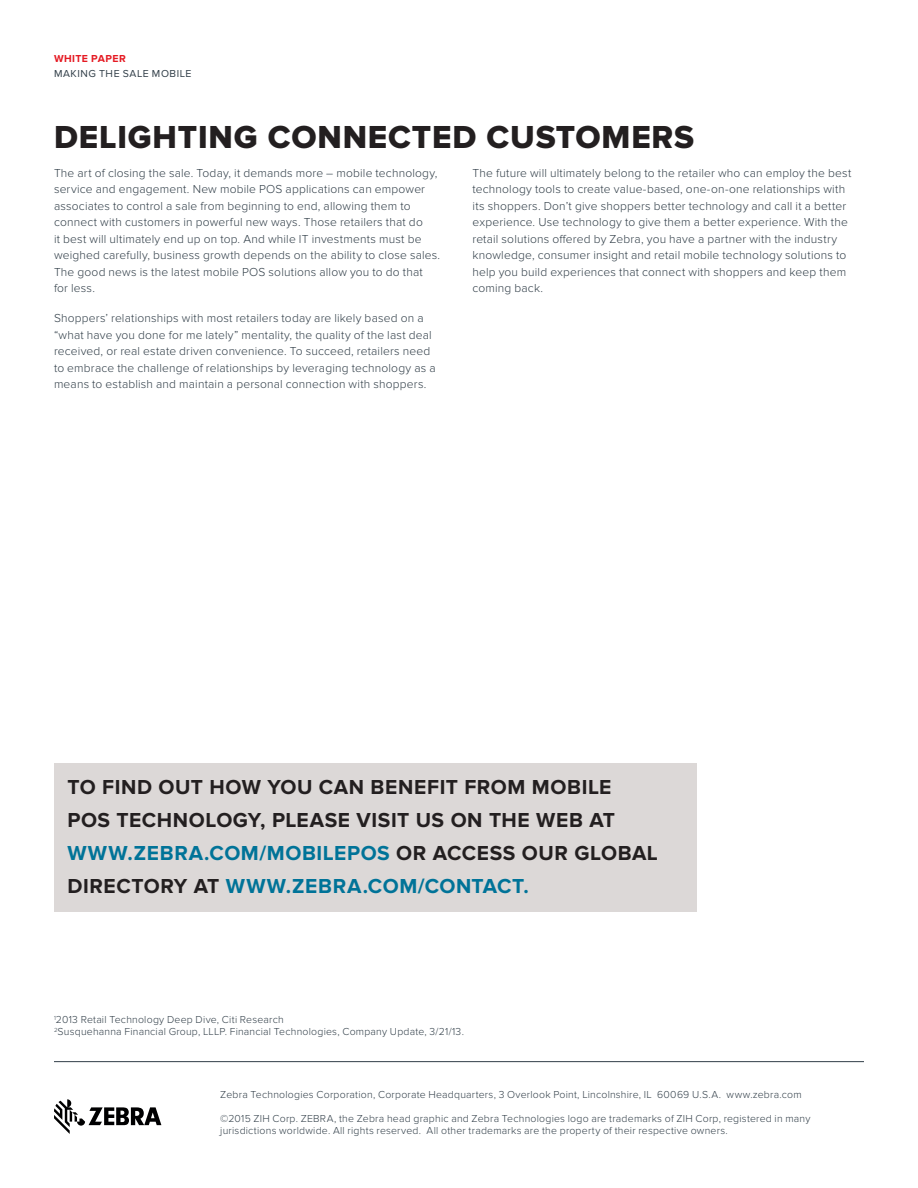
<style>
.page{position:relative;width:918px;height:1188px;background:#fff}
.page>*{position:absolute;margin:0;border:0;box-sizing:border-box;transform-origin:0 0}
.Header_1{font:33px "Proxima Nova Extrabld";letter-spacing:.025em;color:#231f20}
.Callout_Text{font:700 21px/33px "Proxima Nova";letter-spacing:.03em;color:#231f20}
.Body_Copy__Alternati{font:300 12px/16.5px "Proxima Nova";letter-spacing:.015em;color:#313e48}
.Subtext_Caption{font:300 10.5px/12px "Proxima Nova";letter-spacing:.02em;color:#313e48}
.t1{font:10.5px "Proxima Nova";letter-spacing:.05em;color:#313e48}
.t2{font:700 10.5px "Proxima Nova";letter-spacing:.04em;color:#e51a23}
.s1{color:#007398}
</style>
<div class="page">
<div style="left:54px;top:764px;width:643px;height:148px;background:#dcd8d7"></div>
<hr style="left:54px;top:1061px;width:810px;height:1px;background:#313e48">
<svg style="left:54px;top:1099px;width:107px;height:35px"></svg>
<p class="t2" style="left:54px;top:53px;width:73px">WHITE PAPER</p>
<p class="t1" style="left:54px;top:67px;width:139px">MAKING THE SALE MOBILE</p>
<p class="Header_1" style="left:54px;top:118px;width:642px">DELIGHTING CONNECTED CUSTOMERS</p>
<p class="Body_Copy__Alternati" style="left:54px;top:165px;width:388px">The art of closing the sale. Today, it demands more – mobile technology, service and engagement. New mobile POS applications can empower associates to control a sale from beginning to end, allowing them to connect with customers in powerful new ways. Those retailers that do<br>it best will ultimately end up on top. And while IT investments must be weighed carefully, business growth depends on the ability to close sales.<br>The good news is the latest mobile POS solutions allow you to do that<br>for less.</p>
<p class="Body_Copy__Alternati" style="left:54px;top:310px;width:383px">Shoppers’ relationships with most retailers today are likely based on a “what have you done for me lately” mentality, the quality of the last deal received, or real estate driven convenience. To succeed, retailers need to embrace the challenge of relationships by leveraging technology as a means to establish and maintain a personal connection with shoppers.</p>
<p class="Body_Copy__Alternati" style="left:472px;top:165px;width:380px">The future will ultimately belong to the retailer who can employ the best technology tools to create value-based, one-on-one relationships with its shoppers. Don’t give shoppers better technology and call it a better experience. Use technology to give them a better experience. With the retail solutions offered by Zebra, you have a partner with the industry knowledge, consumer insight and retail mobile technology solutions to help you build experiences that connect with shoppers and keep them coming back.</p>
<p class="Callout_Text" style="left:68px;top:771px;width:592px">TO FIND OUT HOW YOU CAN BENEFIT FROM MOBILE POS TECHNOLOGY, PLEASE VISIT US ON THE WEB AT <span class="s1">WWW.ZEBRA.COM/MOBILEPOS</span> OR ACCESS OUR GLOBAL DIRECTORY AT <span class="s1">WWW.ZEBRA.COM/CONTACT.</span></p>
<p class="Subtext_Caption" style="left:54px;top:1014px;width:231px"><sup>1</sup>2013 Retail Technology Deep Dive, Citi Research</p>
<p class="Subtext_Caption" style="left:54px;top:1026px;width:411px"><sup>2</sup>Susquehanna Financial Group, LLLP. Financial Technologies, Company Update, 3/21/13.</p>
<p class="Subtext_Caption" style="left:220px;top:1089px;width:583px">Zebra Technologies Corporation, Corporate Headquarters, 3 Overlook Point, Lincolnshire, IL 60069 U.S.A. www.zebra.com</p>
<p class="Subtext_Caption" style="left:220px;top:1113px;width:592px">©2015 ZIH Corp. ZEBRA, the Zebra head graphic and Zebra Technologies logo are trademarks of ZIH Corp, registered in many jurisdictions worldwide. All rights reserved. All other trademarks are the property of their respective owners.</p>
</div>
